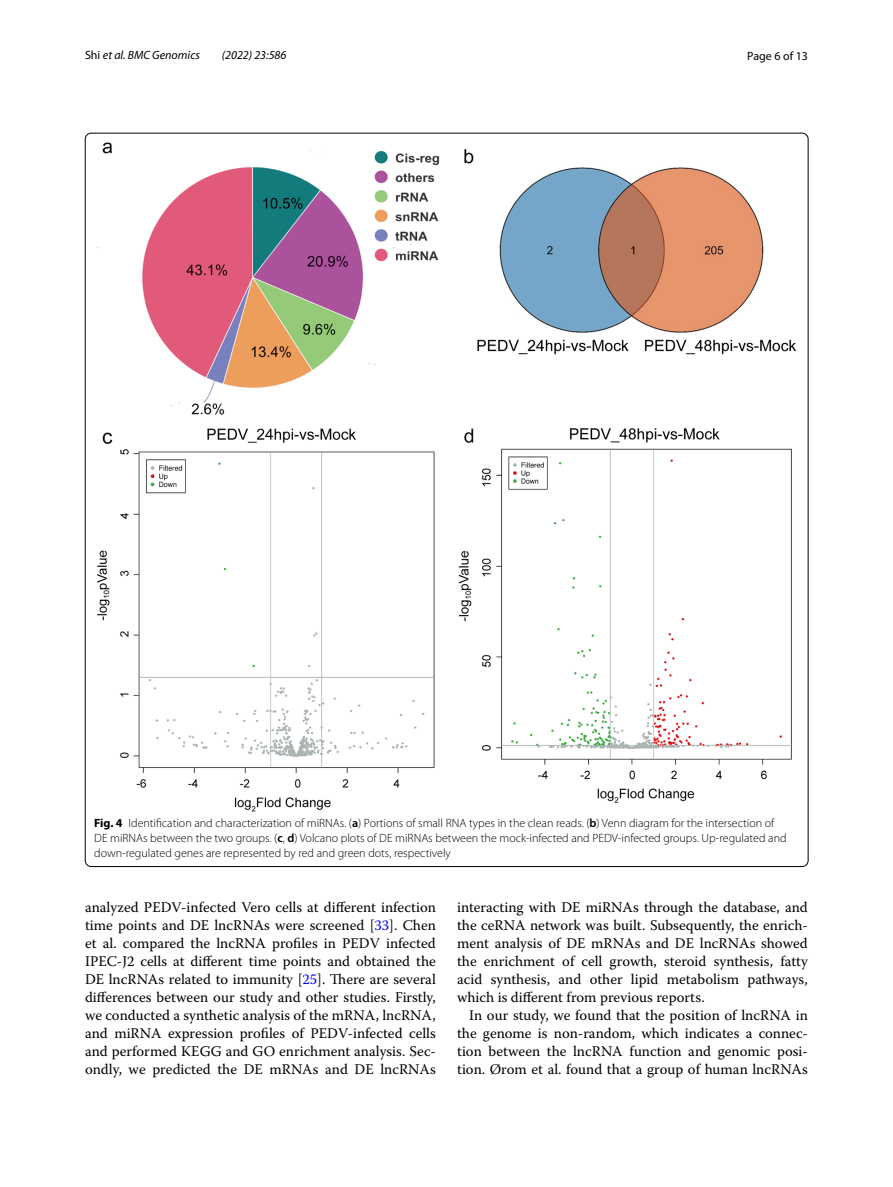
<style>
.page{position:relative;width:893px;height:1187px;background:#fff}
.page>*{position:absolute;margin:0;border:0;box-sizing:border-box;transform-origin:0 0}
.t1{font:14.7px/18px "Warnock Pro";color:#000;text-align:justify}
.t2{font:300 12px/15px "Myriad Pro";color:#000}
.t3{font:italic 12px "Myriad Pro";color:#000}
.t4{font:12px "Myriad Pro";color:#000}
.s1{font-style:normal}
.s2{font-weight:700}
.s3{font-weight:600}
.s4{color:#00f}
</style>
<div class="page">
<img style="left:97px;top:142px;width:699px;height:669px">
<p class="t3" style="left:85px;top:48px;width:116px"><span class="s1">Shi</span> et al. BMC Genomics</p>
<p class="t3" style="left:222px;top:48px;width:66px">(2022) 23:586</p>
<p class="t4" style="left:747px;top:48px;width:62px">Page 6 of 13</p>
<p class="t2" style="left:94px;top:815px;width:694px"><span class="s2">Fig. 4</span> Identification and characterization of miRNAs. (<span class="s3">a</span>) Portions of small RNA types in the clean reads. (<span class="s3">b</span>) Venn diagram for the intersection of<br>DE miRNAs between the two groups. (<span class="s3">c</span>, <span class="s3">d</span>) Volcano plots of DE miRNAs between the mock-infected and PEDV-infected groups. Up-regulated and down-regulated genes are represented by red and green dots, respectively</p>
<p class="t1" style="left:85px;top:897px;width:352px">analyzed PEDV-infected Vero cells at different infection time points and DE lncRNAs were screened [<span class="s4">33</span>]. Chen et al. compared the lncRNA profiles in PEDV infected IPEC-J2 cells at different time points and obtained the DE lncRNAs related to immunity [<span class="s4">25</span>]. There are several differences between our study and other studies. Firstly, we conducted a synthetic analysis of the mRNA, lncRNA, and miRNA expression profiles of PEDV-infected cells and performed KEGG and GO enrichment analysis. Sec&shy;ondly, we predicted the DE mRNAs and DE lncRNAs</p>
<p class="t1" style="left:457px;top:897px;width:352px">interacting with DE miRNAs through the database, and the ceRNA network was built. Subsequently, the enrich&shy;ment analysis of DE mRNAs and DE lncRNAs showed the enrichment of cell growth, steroid synthesis, fatty acid synthesis, and other lipid metabolism pathways, which is different from previous reports.</p>
<p class="t1" style="left:457px;top:1005px;width:352px;text-indent:12px">In our study, we found that the position of lncRNA in the genome is non-random, which indicates a connec&shy;tion between the lncRNA function and genomic posi&shy;tion. Ørom et al. found that a group of human lncRNAs</p>
</div>
